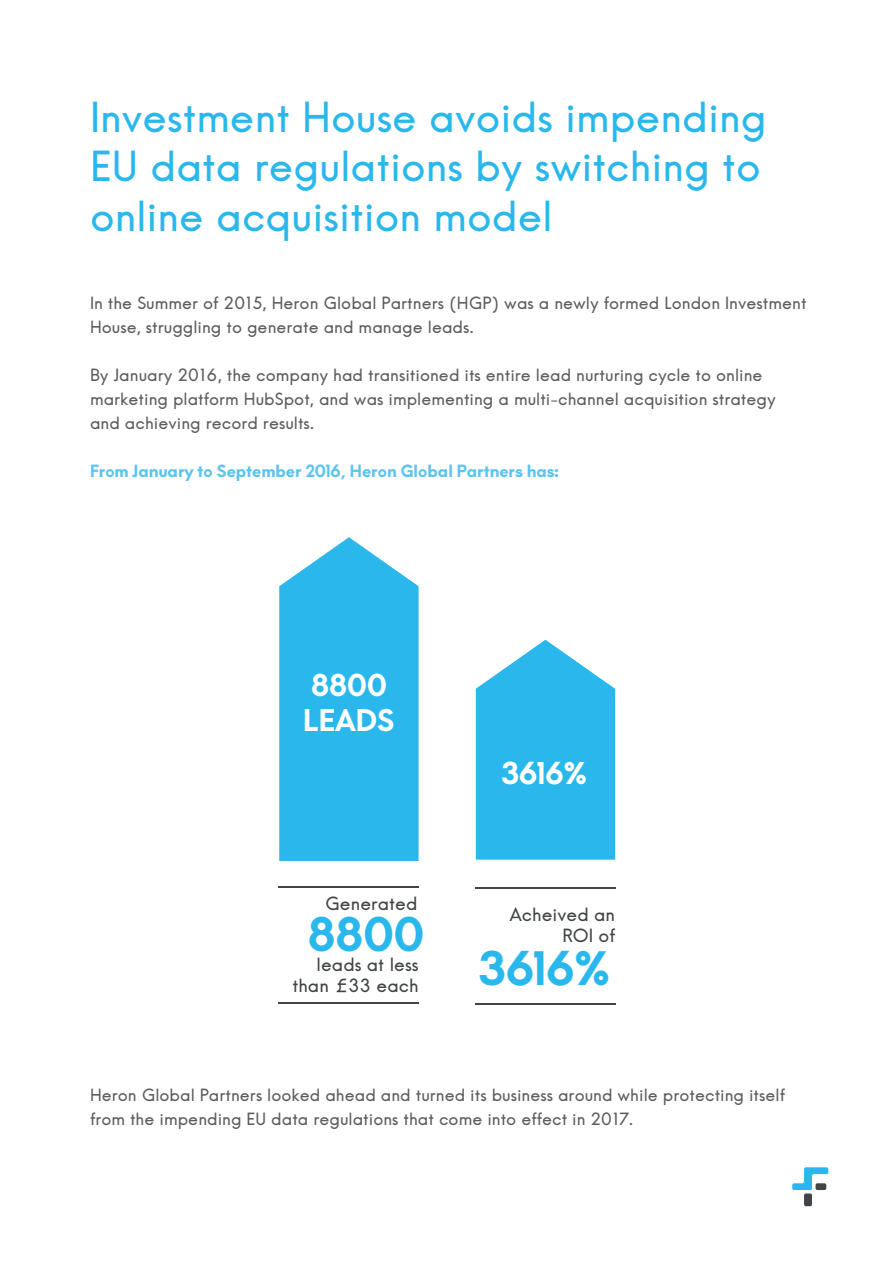
<style>
.page{position:relative;width:893px;height:1263px;background:#fff}
.page>*{position:absolute;margin:0;border:0;box-sizing:border-box;transform-origin:0 0}
.t1{font:800 45px "Hans Kendrick";color:#2ab8ec}
.t2{font:500 40.5px/49.5px "Hans Kendrick";color:#2ab8ec}
.t3{font:800 29.25px/35.2px "Hans Kendrick";color:#fff}
.t4{font:500 17.85px/21.5px "Hans Kendrick";color:#424547;text-align:right}
.t5{font:500 16.5px/24px "Hans Kendrick";color:#5c5e5f}
.t6{font:800 16.5px "Hans Kendrick";color:#5cc4ef}
</style>
<div class="page">
<svg style="left:476px;top:640px;width:139px;height:220px;background:#41bfee"></svg>
<hr style="left:475px;top:887px;width:141px;height:1px;background:#424547">
<hr style="left:475px;top:1003px;width:141px;height:2px;background:#424547">
<svg style="left:279px;top:537px;width:140px;height:324px;background:#3bbded"></svg>
<hr style="left:278px;top:886px;width:141px;height:1px;background:#424547">
<hr style="left:278px;top:1002px;width:141px;height:1px;background:#424547">
<svg style="left:792px;top:1167px;width:36px;height:23px"></svg>
<div style="left:804px;top:1193px;width:8px;height:13px;background:#404647;border-radius:2px"></div>
<div style="left:816px;top:1183px;width:10px;height:7px;background:#404647;border-radius:2px"></div>
<h2 class="t2" style="left:90px;top:97px;width:678px">Investment House avoids impending<br>EU data regulations by switching to online acquisition model</h2>
<p class="t5" style="left:90px;top:293px;width:718px">In the Summer of 2015, Heron Global Partners (HGP) was a newly formed London Investment<br>House, struggling to generate and manage leads.</p>
<p class="t5" style="left:90px;top:365px;width:687px">By January 2016, the company had transitioned its entire lead nurturing cycle to online marketing platform HubSpot, and was implementing a multi-channel acquisition strategy and achieving record results.</p>
<p class="t6" style="left:90px;top:464px;width:470px">From January to September 2016, Heron Global Partners has:</p>
<h3 class="t3" style="left:303px;top:671px;width:93px">8800<br>LEADS</h3>
<p class="t4" style="left:325px;top:895px;width:94px">Generated</p>
<h1 class="t1" style="left:308px;top:917px;width:118px">8800</h1>
<p class="t4" style="left:292px;top:956px;width:128px">leads at less than £33 each</p>
<h3 class="t3" style="left:501px;top:759px;width:87px">3616%</h3>
<p class="t4" style="left:510px;top:906px;width:107px">Acheived an<br>ROI of</p>
<h1 class="t1" style="left:478px;top:951px;width:133px">3616%</h1>
<p class="t5" style="left:90px;top:1085px;width:696px">Heron Global Partners looked ahead and turned its business around while protecting itself from the impending EU data regulations that come into effect in 2017.</p>
</div>
